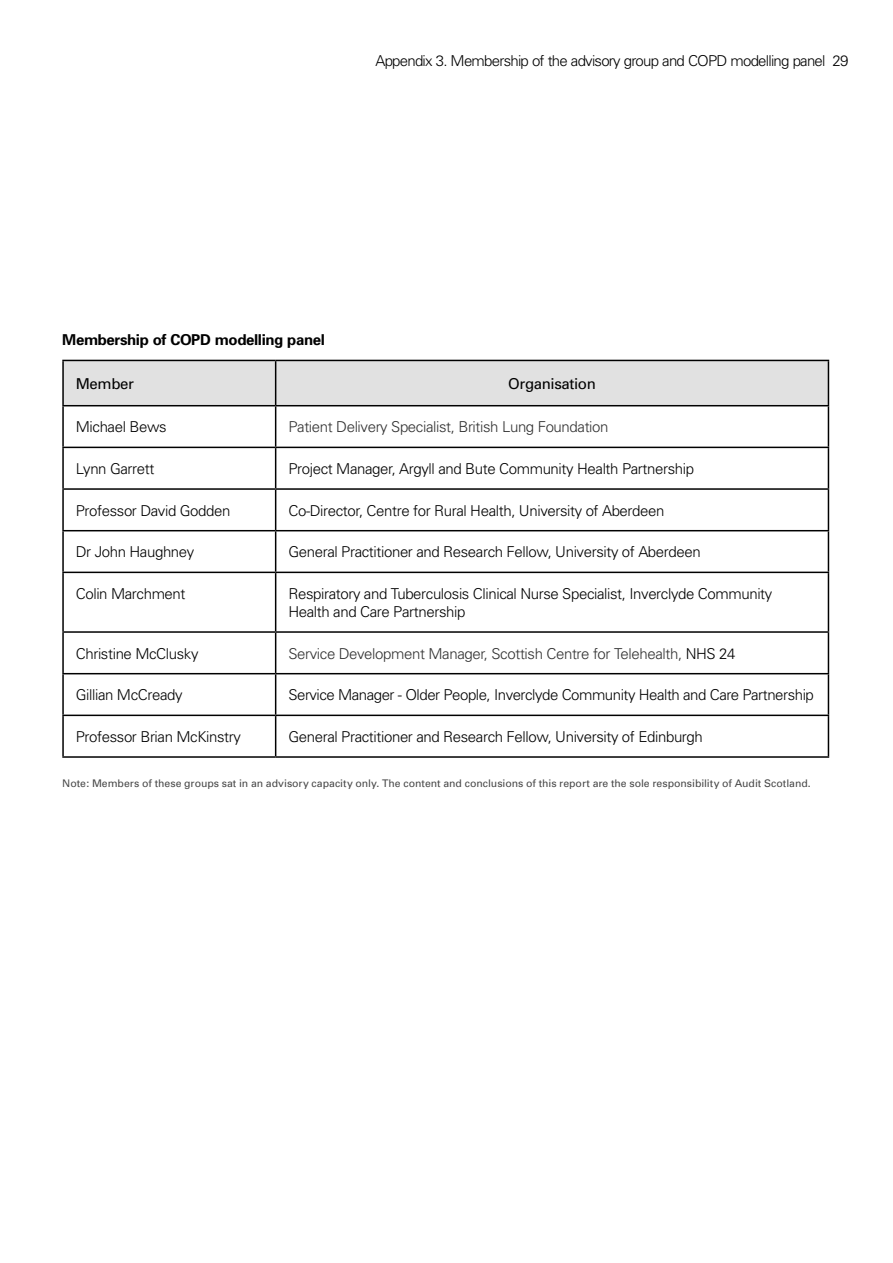
<style>
.page{position:relative;width:893px;height:1263px;background:#fff}
.page>*{position:absolute;margin:0;border:0;box-sizing:border-box;transform-origin:0 0}
.Table_paragraph_-_10{font:300 15px/18px "Univers";letter-spacing:-.025em;color:#000}
.Table_paragraph_-_10-2{font:300 15px "Univers";letter-spacing:-.025em;color:#313131}
.Folio{font:300 15px "Univers";letter-spacing:-.05em;color:#000}
.Heading_3{font:700 15px "Univers";letter-spacing:-.025em;color:#000}
.Table_Heading_-_10pt{font:15px "Univers";letter-spacing:-.025em;color:#000}
.Exhibit_-_Source{font:10.5px "Univers";color:#474747}
.s1{color:#000}
</style>
<div class="page">
<div style="left:64px;top:361px;width:764px;height:44px;background:#e1e1e1"></div>
<svg style="left:64px;top:406px;width:764px;height:350px"></svg>
<hr style="left:62px;top:360px;width:214px;height:1px;background:#000">
<hr style="left:62px;top:361px;width:2px;height:44px;background:#000">
<hr style="left:276px;top:360px;width:553px;height:1px;background:#000">
<hr style="left:275px;top:361px;width:1px;height:44px;background:#000">
<hr style="left:828px;top:361px;width:1px;height:44px;background:#000">
<hr style="left:62px;top:405px;width:214px;height:1px;background:#000">
<hr style="left:62px;top:406px;width:2px;height:41px;background:#000">
<hr style="left:276px;top:405px;width:553px;height:1px;background:#000">
<hr style="left:275px;top:406px;width:1px;height:41px;background:#000">
<hr style="left:828px;top:406px;width:1px;height:41px;background:#000">
<hr style="left:62px;top:447px;width:214px;height:1px;background:#000">
<hr style="left:62px;top:448px;width:2px;height:40px;background:#000">
<hr style="left:276px;top:447px;width:553px;height:1px;background:#000">
<hr style="left:275px;top:448px;width:1px;height:40px;background:#000">
<hr style="left:828px;top:448px;width:1px;height:40px;background:#000">
<hr style="left:62px;top:488px;width:214px;height:2px;background:#000">
<hr style="left:62px;top:490px;width:2px;height:40px;background:#000">
<hr style="left:276px;top:488px;width:553px;height:2px;background:#000">
<hr style="left:275px;top:490px;width:1px;height:40px;background:#000">
<hr style="left:828px;top:490px;width:1px;height:40px;background:#000">
<hr style="left:62px;top:530px;width:214px;height:1px;background:#000">
<hr style="left:62px;top:531px;width:2px;height:41px;background:#000">
<hr style="left:276px;top:530px;width:553px;height:1px;background:#000">
<hr style="left:275px;top:531px;width:1px;height:41px;background:#000">
<hr style="left:828px;top:531px;width:1px;height:41px;background:#000">
<hr style="left:62px;top:572px;width:214px;height:1px;background:#000">
<hr style="left:62px;top:573px;width:2px;height:58px;background:#000">
<hr style="left:276px;top:572px;width:553px;height:1px;background:#000">
<hr style="left:275px;top:573px;width:1px;height:58px;background:#000">
<hr style="left:828px;top:573px;width:1px;height:58px;background:#000">
<hr style="left:62px;top:631px;width:214px;height:2px;background:#000">
<hr style="left:62px;top:633px;width:2px;height:40px;background:#000">
<hr style="left:276px;top:631px;width:553px;height:2px;background:#000">
<hr style="left:275px;top:633px;width:1px;height:40px;background:#000">
<hr style="left:828px;top:633px;width:1px;height:40px;background:#000">
<hr style="left:62px;top:673px;width:214px;height:1px;background:#000">
<hr style="left:62px;top:674px;width:2px;height:41px;background:#000">
<hr style="left:276px;top:673px;width:553px;height:1px;background:#000">
<hr style="left:275px;top:674px;width:1px;height:41px;background:#000">
<hr style="left:828px;top:674px;width:1px;height:41px;background:#000">
<hr style="left:62px;top:715px;width:214px;height:1px;background:#000">
<hr style="left:62px;top:716px;width:2px;height:40px;background:#000">
<hr style="left:276px;top:715px;width:553px;height:1px;background:#000">
<hr style="left:275px;top:716px;width:1px;height:40px;background:#000">
<hr style="left:828px;top:716px;width:1px;height:40px;background:#000">
<hr style="left:62px;top:756px;width:214px;height:2px;background:#000">
<hr style="left:276px;top:756px;width:553px;height:2px;background:#000">
<p class="Folio" style="left:375px;top:52px;width:474px">Appendix 3. Membership of the advisory group and COPD modelling panel 29</p>
<p class="Heading_3" style="left:62px;top:331px;width:264px">Membership of COPD modelling panel</p>
<p class="Table_Heading_-_10pt" style="left:76px;top:375px;width:60px">Member</p>
<p class="Table_Heading_-_10pt" style="left:508px;top:375px;width:89px">Organisation</p>
<p class="Table_paragraph_-_10" style="left:76px;top:418px;width:92px">Michael Bews</p>
<p class="Table_paragraph_-_10-2" style="left:288px;top:418px;width:322px">Patient Delivery Specialist, British Lung Foundation</p>
<p class="Table_paragraph_-_10" style="left:76px;top:460px;width:80px">Lynn Garrett</p>
<p class="Table_paragraph_-_10" style="left:288px;top:460px;width:407px">Project Manager, Argyll and Bute Community Health Partnership</p>
<p class="Table_paragraph_-_10" style="left:76px;top:501px;width:156px">Professor David Godden</p>
<p class="Table_paragraph_-_10" style="left:288px;top:501px;width:378px">Co-Director, Centre for Rural Health, University of Aberdeen</p>
<p class="Table_paragraph_-_10" style="left:76px;top:543px;width:120px">Dr John Haughney</p>
<p class="Table_paragraph_-_10" style="left:288px;top:543px;width:414px">General Practitioner and Research Fellow, University of Aberdeen</p>
<p class="Table_paragraph_-_10" style="left:76px;top:585px;width:111px">Colin Marchment</p>
<p class="Table_paragraph_-_10" style="left:288px;top:585px;width:485px">Respiratory and Tuberculosis Clinical Nurse Specialist, Inverclyde Community<br>Health and Care Partnership</p>
<p class="Table_paragraph_-_10" style="left:76px;top:644px;width:124px">Christine McClusky</p>
<p class="Table_paragraph_-_10-2" style="left:288px;top:644px;width:449px">Service Development Manager, Scottish Centre for Telehealth, <span class="s1">NHS 24</span></p>
<p class="Table_paragraph_-_10" style="left:76px;top:686px;width:108px">Gillian McCready</p>
<p class="Table_paragraph_-_10" style="left:288px;top:686px;width:527px">Service Manager - Older People, Inverclyde Community Health and Care Partnership</p>
<p class="Table_paragraph_-_10" style="left:76px;top:728px;width:167px">Professor Brian McKinstry</p>
<p class="Table_paragraph_-_10" style="left:288px;top:728px;width:416px">General Practitioner and Research Fellow, University of Edinburgh</p>
<p class="Exhibit_-_Source" style="left:62px;top:777px;width:750px">Note: Members of these groups sat in an advisory capacity only. The content and conclusions of this report are the sole responsibility of Audit Scotland.</p>
</div>
